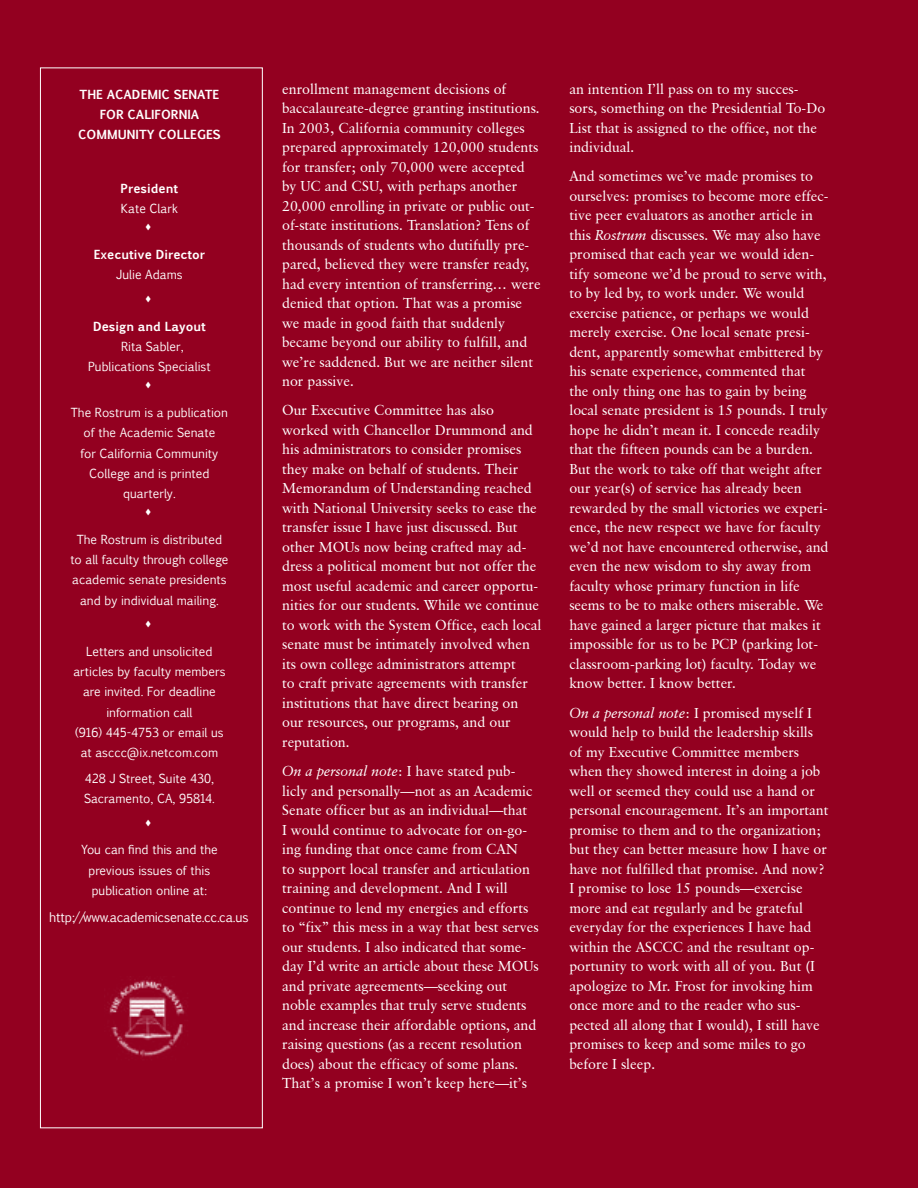
<style>
.page{position:relative;width:918px;height:1188px;background:#930020}
.page>*{position:absolute;margin:0;border:0;box-sizing:border-box;transform-origin:0 0}
.t1{font:14.25px/19.5px "Classical Garamond BT";color:#fff}
.t2{font:12.75px "Pigiarniq";letter-spacing:-.02em;color:#fff}
.t3{font:12px/20.2px "Pigiarniq";color:#fff;text-align:center}
.t4{font:700 12px/19.8px "Pigiarniq";color:#fff;text-align:center}
.s1{font-style:italic}
</style>
<div class="page">
<img style="left:109px;top:980px;width:76px;height:77px">
<div style="left:40px;top:68px;width:223px;height:1060px;border:1px solid #fff"></div>
<p class="t4" style="left:78px;top:85px;width:144px">THE ACADEMIC SENATE<br>FOR CALIFORNIA<br>COMMUNITY COLLEGES</p>
<p class="t4" style="left:121px;top:179px;width:59px">President</p>
<p class="t3" style="left:121px;top:199px;width:59px">Kate Clark</p>
<p class="t4" style="left:94px;top:245px;width:113px">Executive Director</p>
<p class="t3" style="left:116px;top:265px;width:68px">Julie Adams</p>
<p class="t4" style="left:93px;top:316px;width:114px">Design and Layout</p>
<p class="t3" style="left:88px;top:336px;width:124px">Rita Sabler,<br>Publications Specialist</p>
<p class="t3" style="left:71px;top:403px;width:159px">The Rostrum is a publication of the Academic Senate<br>for California Community<br>College and is printed quarterly.</p>
<p class="t3" style="left:70px;top:529px;width:160px">The Rostrum is distributed to all faculty through college academic senate presidents and by individual mailing.</p>
<p class="t3" style="left:73px;top:642px;width:154px">Letters and unsolicited articles by faculty members are invited. For deadline information call<br>(916) 445-4753 or email us at asccc@ix.netcom.com</p>
<p class="t3" style="left:84px;top:768px;width:132px;text-align:left">428 J Street, Suite 430,<br>Sacramento, CA, 95814.</p>
<p class="t3" style="left:81px;top:840px;width:138px">You can find this and the previous issues of this publication online at:</p>
<p class="t2" style="left:49px;top:908px;width:201px">http://www.academicsenate.cc.ca.us</p>
<p class="t1" style="left:282px;top:79px;width:260px">enrollment management decisions of baccalaureate-degree granting institutions.<br>In 2003, California community colleges prepared approximately 120,000 students for transfer; only 70,000 were accepted by UC and CSU, with perhaps another 20,000 enrolling in private or public out&shy;of-state institutions. Translation? Tens of thousands of students who dutifully pre&shy;pared, believed they were transfer ready, had every intention of transferring… were denied that option. That was a promise we made in good faith that suddenly became beyond our ability to fulfill, and we’re saddened. But we are neither silent nor passive.</p>
<p class="t1" style="left:282px;top:401px;width:261px">Our Executive Committee has also worked with Chancellor Drummond and his administrators to consider promises they make on behalf of students. Their Memorandum of Understanding reached with National University seeks to ease the transfer issue I have just discussed. But other MOUs now being crafted may ad&shy;dress a political moment but not offer the most useful academic and career opportu&shy;nities for our students. While we continue to work with the System Office, each local senate must be intimately involved when its own college administrators attempt<br>to craft private agreements with transfer institutions that have direct bearing on our resources, our programs, and our reputation.</p>
<p class="t1" style="left:282px;top:761px;width:258px"><span class="s1">On a personal note</span>: I have stated pub&shy;licly and personally—not as an Academic Senate officer but as an individual—that<br>I would continue to advocate for on-go&shy;ing funding that once came from CAN<br>to support local transfer and articulation training and development. And I will continue to lend my energies and efforts to “fix” this mess in a way that best serves our students. I also indicated that some&shy;day I’d write an article about these MOUs and private agreements—seeking out noble examples that truly serve students and increase their affordable options, and raising questions (as a recent resolution does) about the efficacy of some plans.<br>That’s a promise I won’t keep here—it’s</p>
<p class="t1" style="left:569px;top:79px;width:257px">an intention I’ll pass on to my succes&shy;sors, something on the Presidential To-Do List that is assigned to the office, not the individual.</p>
<p class="t1" style="left:569px;top:167px;width:261px">And sometimes we’ve made promises to ourselves: promises to become more effec&shy;tive peer evaluators as another article in this <span class="s1">Rostrum</span> discusses. We may also have promised that each year we would iden&shy;tify someone we’d be proud to serve with, to by led by, to work under. We would exercise patience, or perhaps we would merely exercise. One local senate presi&shy;dent, apparently somewhat embittered by his senate experience, commented that<br>the only thing one has to gain by being local senate president is 15 pounds. I truly hope he didn’t mean it. I concede readily that the fifteen pounds can be a burden.<br>But the work to take off that weight after our year(s) of service has already been rewarded by the small victories we experi&shy;ence, the new respect we have for faculty we’d not have encountered otherwise, and even the new wisdom to shy away from faculty whose primary function in life seems to be to make others miserable. We have gained a larger picture that makes it impossible for us to be PCP (parking lot&shy;classroom-parking lot) faculty. Today we know better. I know better.</p>
<p class="t1" style="left:569px;top:703px;width:261px"><span class="s1">On a personal note</span>: I promised myself I would help to build the leadership skills of my Executive Committee members when they showed interest in doing a job well or seemed they could use a hand or personal encouragement. It’s an important promise to them and to the organization; but they can better measure how I have or have not fulfilled that promise. And now?<br>I promise to lose 15 pounds—exercise more and eat regularly and be grateful everyday for the experiences I have had within the ASCCC and the resultant op&shy;portunity to work with all of you. But (I apologize to Mr. Frost for invoking him once more and to the reader who sus&shy;pected all along that I would), I still have promises to keep and some miles to go before I sleep.</p>
</div>
